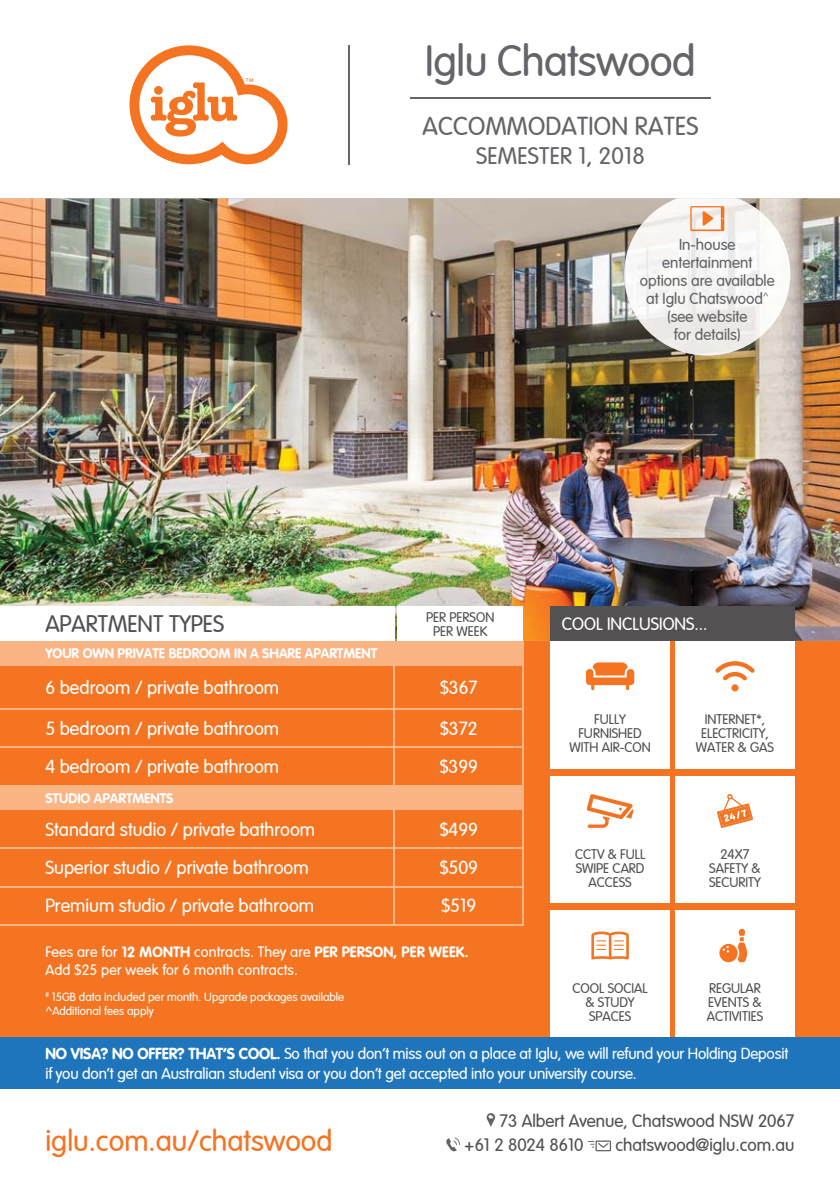
<style>
.page{position:relative;width:840px;height:1191px;background:#fff}
.page>*{position:absolute;margin:0;border:0;box-sizing:border-box;transform-origin:0 0}
.t1{font:300 44px "Vag";letter-spacing:-.01em;color:#65646a}
.t2{font:300 30px "Vag";color:#f47421}
.t3{font:300 26px "Vag";letter-spacing:.01em;color:#65646a}
.t4{font:300 24px "Vag";color:#535151}
.t5{font:300 24px "Vag";letter-spacing:.01em;color:#65646a}
.t6{font:300 19px "Vag";color:#fff}
.t7{font:300 18px/24.4px "Vag";color:#535151}
.t8{font:300 18px "Vag";color:#fff}
.t9{font:300 16px/19.2px "Vag";letter-spacing:-.01em;color:#fff}
.t10{font:300 16px/18px "Vag";color:#636466;text-align:center}
.t11{font:300 15px/18px "Vag";letter-spacing:.01em;color:#fff}
.t12{font:300 14px/14px "Vag";color:#535151;text-align:center}
.t13{font:700 14px "Vag";color:#fff}
.t14{font:300 12px/14.4px "Vag";color:#fff}
.s1{font-weight:700}
</style>
<div class="page">
<div style="left:0;top:262px;width:839px;height:775px;background:#f47421"></div>
<img style="left:0;top:198px;width:839px;height:443px">
<img style="left:624px;top:198px;width:165px;height:157px">
<div style="left:0;top:641px;width:523px;height:24px;background:#fbb483"></div>
<div style="left:0;top:785px;width:523px;height:25px;background:#fbb483"></div>
<hr style="left:393px;top:665px;width:2px;height:43px;background:#fbb483">
<hr style="left:0;top:708px;width:394px;height:2px;background:#fbb483">
<hr style="left:394px;top:708px;width:128px;height:2px;background:#fbb483">
<hr style="left:393px;top:710px;width:2px;height:36px;background:#fbb483">
<hr style="left:0;top:746px;width:394px;height:2px;background:#fbb483">
<hr style="left:394px;top:746px;width:128px;height:2px;background:#fbb483">
<hr style="left:393px;top:748px;width:2px;height:37px;background:#fbb483">
<hr style="left:393px;top:810px;width:2px;height:37px;background:#fbb483">
<hr style="left:0;top:847px;width:394px;height:2px;background:#fbb483">
<hr style="left:394px;top:847px;width:128px;height:2px;background:#fbb483">
<hr style="left:393px;top:849px;width:2px;height:37px;background:#fbb483">
<hr style="left:0;top:886px;width:394px;height:1px;background:#fbb483">
<hr style="left:394px;top:886px;width:128px;height:1px;background:#fbb483">
<hr style="left:393px;top:887px;width:2px;height:37px;background:#fbb483">
<hr style="left:0;top:924px;width:394px;height:1px;background:#fbb483">
<hr style="left:394px;top:924px;width:129px;height:1px;background:#fbb483">
<hr style="left:522px;top:641px;width:1px;height:144px;background:#fbb483">
<hr style="left:522px;top:810px;width:1px;height:114px;background:#fbb483">
<svg style="left:486px;top:1113px;width:9px;height:13px"></svg>
<svg style="left:446px;top:1137px;width:13px;height:14px"></svg>
<svg style="left:588px;top:1140px;width:22px;height:11px"></svg>
<svg style="left:690px;top:206px;width:34px;height:25px"></svg>
<div style="left:550px;top:607px;width:244px;height:34px;background:#535151"></div>
<div style="left:0;top:607px;width:394px;height:34px;background:#fff"></div>
<div style="left:397px;top:607px;width:126px;height:34px;background:#fff"></div>
<div style="left:550px;top:641px;width:119px;height:70px;background:#fff"></div>
<svg style="left:585px;top:662px;width:49px;height:28px"></svg>
<div style="left:550px;top:697px;width:119px;height:71px;background:#fff"></div>
<div style="left:550px;top:775px;width:119px;height:71px;background:#fff"></div>
<svg style="left:586px;top:794px;width:47px;height:34px"></svg>
<div style="left:550px;top:832px;width:119px;height:71px;background:#fff"></div>
<div style="left:550px;top:910px;width:119px;height:70px;background:#fff"></div>
<svg style="left:591px;top:931px;width:37px;height:28px"></svg>
<div style="left:550px;top:967px;width:119px;height:70px;background:#fff"></div>
<div style="left:675px;top:641px;width:119px;height:70px;background:#fff"></div>
<svg style="left:715px;top:661px;width:39px;height:19px"></svg>
<div style="left:731px;top:684px;width:7px;height:7px;background:#f27322;border-radius:50%"></div>
<div style="left:675px;top:697px;width:119px;height:71px;background:#fff"></div>
<div style="left:675px;top:775px;width:119px;height:71px;background:#fff"></div>
<svg style="left:717px;top:794px;width:35px;height:34px"></svg>
<div style="left:675px;top:832px;width:119px;height:71px;background:#fff"></div>
<div style="left:675px;top:910px;width:119px;height:70px;background:#fff"></div>
<svg style="left:719px;top:929px;width:29px;height:33px"></svg>
<div style="left:675px;top:967px;width:119px;height:70px;background:#fff"></div>
<div style="left:0;top:1037px;width:839px;height:52px;background:#1f75bb"></div>
<svg style="left:129px;top:45px;width:158px;height:119px"></svg>
<hr style="left:349px;top:45px;width:1px;height:119px;background:#65646a">
<hr style="left:410px;top:98px;width:300px;height:1px;background:#65646a">
<h1 class="t1" style="left:425px;top:37px;width:272px">Iglu Chatswood</h1>
<h3 class="t3" style="left:422px;top:112px;width:277px">ACCOMMODATION RATES</h3>
<p class="t5" style="left:476px;top:143px;width:170px">SEMESTER 1, 2018</p>
<p class="t10" style="left:639px;top:236px;width:136px">In-house entertainment options are available at Iglu Chatswood<sup>^ </sup>(see website<br>for details)</p>
<p class="t12" style="left:426px;top:610px;width:70px">PER PERSON<br>PER WEEK</p>
<p class="t4" style="left:45px;top:611px;width:180px">APARTMENT TYPES</p>
<p class="t8" style="left:561px;top:614px;width:147px">COOL INCLUSIONS...</p>
<p class="t13" style="left:45px;top:645px;width:333px">YOUR OWN PRIVATE BEDROOM IN A SHARE APARTMENT</p>
<p class="t6" style="left:45px;top:677px;width:235px">6 bedroom / private bathroom</p>
<p class="t6" style="left:440px;top:677px;width:39px">$367</p>
<p class="t6" style="left:45px;top:718px;width:235px">5 bedroom / private bathroom</p>
<p class="t6" style="left:440px;top:718px;width:39px">$372</p>
<p class="t6" style="left:45px;top:756px;width:235px">4 bedroom / private bathroom</p>
<p class="t6" style="left:439px;top:756px;width:40px">$399</p>
<p class="t13" style="left:45px;top:790px;width:129px">STUDIO APARTMENTS</p>
<p class="t6" style="left:45px;top:819px;width:271px">Standard studio / private bathroom</p>
<p class="t6" style="left:439px;top:819px;width:40px">$499</p>
<p class="t6" style="left:45px;top:857px;width:265px">Superior studio / private bathroom</p>
<p class="t6" style="left:439px;top:857px;width:40px">$509</p>
<p class="t6" style="left:45px;top:895px;width:270px">Premium studio / private bathroom</p>
<p class="t6" style="left:441px;top:895px;width:36px">$519</p>
<p class="t12" style="left:569px;top:712px;width:83px">FULLY<br>FURNISHED<br>WITH AIR-CON</p>
<p class="t12" style="left:574px;top:847px;width:72px">CCTV &amp; FULL<br>SWIPE CARD<br>ACCESS</p>
<p class="t12" style="left:695px;top:712px;width:79px">INTERNET*,<br>ELECTRICITY,<br>WATER &amp; GAS</p>
<p class="t12" style="left:708px;top:847px;width:53px">24X7<br>SAFETY &amp;<br>SECURITY</p>
<p class="t11" style="left:45px;top:943px;width:424px">Fees are for <span class="s1">12 MONTH</span> contracts. They are <span class="s1">PER PERSON, PER WEEK.<br></span>Add $25 per week for 6 month contracts.</p>
<p class="t14" style="left:45px;top:990px;width:300px"><sup>#</sup> 15GB data included per month. Upgrade packages available ^Additional fees apply</p>
<p class="t12" style="left:706px;top:982px;width:58px;text-align:left">REGULAR<br>EVENTS &amp;<br>ACTIVITIES</p>
<p class="t9" style="left:45px;top:1045px;width:744px"><span class="s1">NO VISA? NO OFFER? THAT’S COOL.</span> So that you don’t miss out on a place at Iglu, we will refund your Holding Deposit if you don’t get an Australian student visa or you don’t get accepted into your university course.</p>
<p class="t12" style="left:572px;top:982px;width:77px">COOL SOCIAL &amp; STUDY<br>SPACES</p>
<h2 class="t2" style="left:45px;top:1124px;width:288px">iglu.com.au/chatswood</h2>
<p class="t7" style="left:464px;top:1109px;width:331px;text-indent:35px">73 Albert Avenue, Chatswood NSW 2067 +61 2 8024 8610</p>
<p class="t7" style="left:615px;top:1133px;width:180px">chatswood@iglu.com.au</p>
</div>
